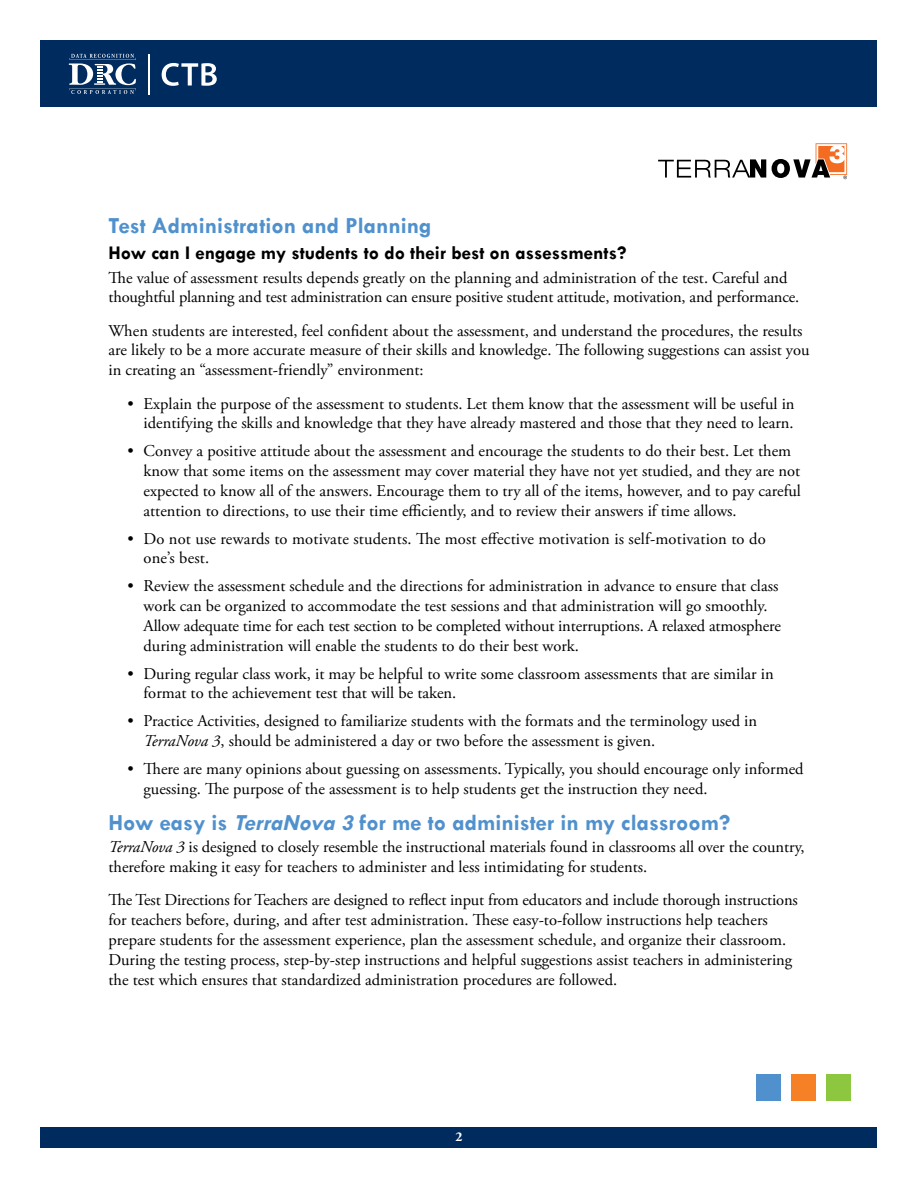
<style>
.page{position:relative;width:918px;height:1188px;background:#fff}
.page>*{position:absolute;margin:0;border:0;box-sizing:border-box;transform-origin:0 0}
.t1{font:700 23.25px "Tw Cen";color:#5091cd}
.t2{font:700 19.5px "Tw Cen";color:#000}
.t3{font:16.5px/19.8px "Adobe Garamond Pro";color:#000}
.t4{font:700 13.5px "Adobe Garamond";color:#fff}
.s1{font-style:italic}
</style>
<div class="page">
<div style="left:40px;top:1127px;width:838px;height:21px;background:#002b5f"></div>
<div style="left:826px;top:1074px;width:24px;height:27px;background:#8dc63f"></div>
<div style="left:756px;top:1074px;width:25px;height:27px;background:#5091cd"></div>
<div style="left:791px;top:1074px;width:25px;height:27px;background:#f58025"></div>
<div style="left:40px;top:40px;width:838px;height:67px;background:#002b5f"></div>
<svg style="left:162px;top:63px;width:55px;height:23px"></svg>
<svg style="left:69px;top:54px;width:67px;height:40px"></svg>
<hr style="left:148px;top:54px;width:2px;height:40px;background:#fff">
<svg style="left:658px;top:159px;width:108px;height:19px"></svg>
<svg style="left:772px;top:143px;width:75px;height:36px"></svg>
<h1 class="t1" style="left:108px;top:212px;width:325px">Test Administration and Planning</h1>
<p class="t2" style="left:108px;top:241px;width:519px">How can I engage my students to do their best on assessments?</p>
<p class="t3" style="left:108px;top:268px;width:692px">The value of assessment results depends greatly on the planning and administration of the test. Careful and thoughtful planning and test administration can ensure positive student attitude, motivation, and performance.</p>
<p class="t3" style="left:108px;top:321px;width:703px">When students are interested, feel confident about the assessment, and understand the procedures, the results are likely to be a more accurate measure of their skills and knowledge. The following suggestions can assist you in creating an “assessment-friendly” environment:</p>
<p class="t3" style="left:127px;top:394px;width:669px;text-align:right">• Explain the purpose of the assessment to students. Let them know that the assessment will be useful in identifying the skills and knowledge that they have already mastered and those that they need to learn.</p>
<p class="t3" style="left:144px;top:442px;width:659px;text-indent:-16px">• Convey a positive attitude about the assessment and encourage the students to do their best. Let them know that some items on the assessment may cover material they have not yet studied, and they are not expected to know all of the answers. Encourage them to try all of the items, however, and to pay careful attention to directions, to use their time efficiently, and to review their answers if time allows.</p>
<p class="t3" style="left:144px;top:529px;width:624px;text-indent:-16px">• Do not use rewards to motivate students. The most effective motivation is self-motivation to do one’s best.</p>
<p class="t3" style="left:144px;top:577px;width:639px;text-indent:-16px">• Review the assessment schedule and the directions for administration in advance to ensure that class work can be organized to accommodate the test sessions and that administration will go smoothly.<br>Allow adequate time for each test section to be completed without interruptions. A relaxed atmosphere during administration will enable the students to do their best work.</p>
<p class="t3" style="left:144px;top:664px;width:632px;text-indent:-16px">• During regular class work, it may be helpful to write some classroom assessments that are similar in format to the achievement test that will be taken.</p>
<p class="t3" style="left:144px;top:712px;width:615px;text-indent:-16px">• Practice Activities, designed to familiarize students with the formats and the terminology used in<br><span class="s1">TerraNova 3</span>, should be administered a day or two before the assessment is given.</p>
<p class="t3" style="left:144px;top:759px;width:662px;text-indent:-16px">• There are many opinions about guessing on assessments. Typically, you should encourage only informed guessing. The purpose of the assessment is to help students get the instruction they need.</p>
<h1 class="t1" style="left:108px;top:808px;width:623px">How easy is <span class="s1">TerraNova 3</span> for me to administer in my classroom?</h1>
<p class="t3" style="left:108px;top:838px;width:698px"><span class="s1">TerraNova 3</span> is designed to closely resemble the instructional materials found in classrooms all over the country, therefore making it easy for teachers to administer and less intimidating for students.</p>
<p class="t3" style="left:108px;top:891px;width:691px">The Test Directions for Teachers are designed to reflect input from educators and include thorough instructions for teachers before, during, and after test administration. These easy-to-follow instructions help teachers prepare students for the assessment experience, plan the assessment schedule, and organize their classroom.<br>During the testing process, step-by-step instructions and helpful suggestions assist teachers in administering the test which ensures that standardized administration procedures are followed.</p>
<p class="t4" style="left:455px;top:1130px;width:9px">2</p>
</div>
